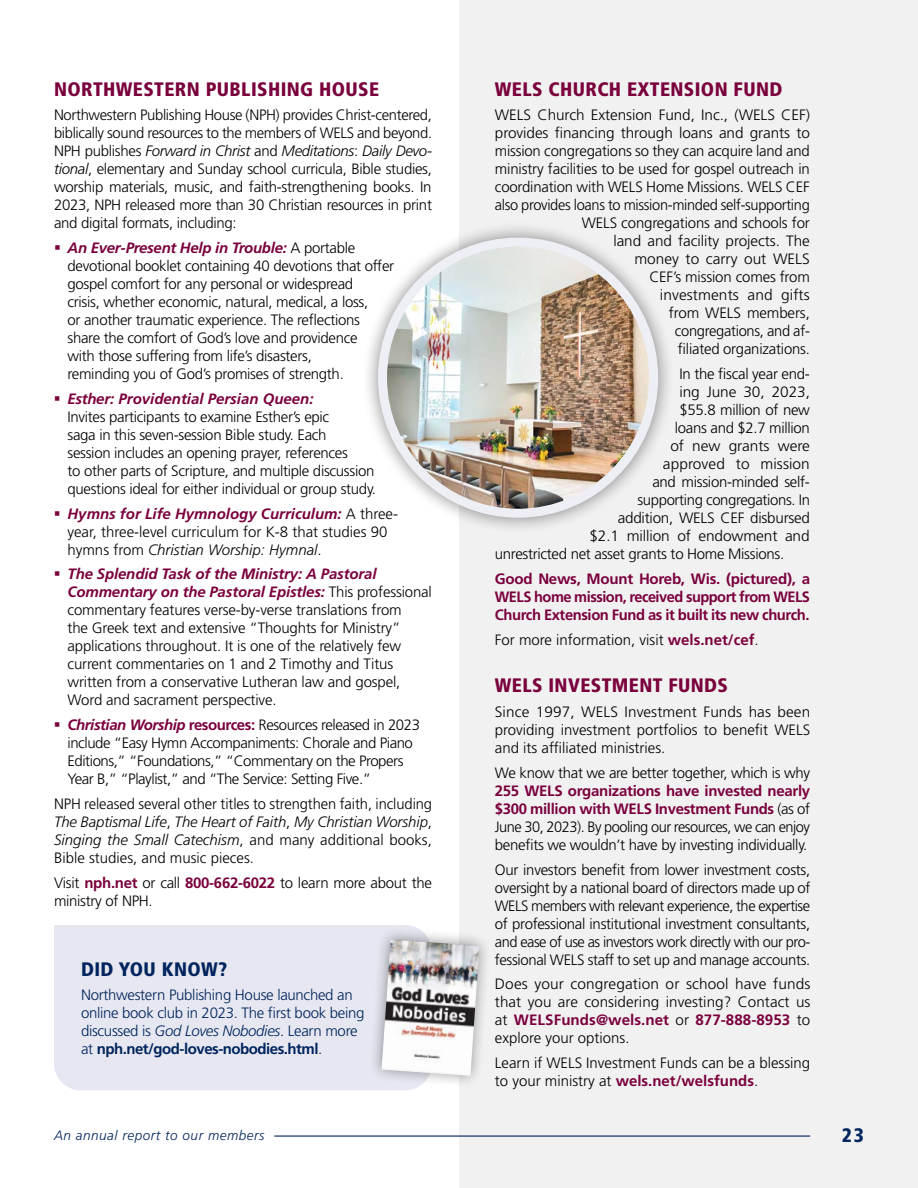
<style>
.page{position:relative;width:918px;height:1188px;background:#fff}
.page>*{position:absolute;margin:0;border:0;box-sizing:border-box;transform-origin:0 0}
.t1{font:900 condensed 19.5px "Frutiger LT Std";letter-spacing:.02em;color:#7a003c}
.t2{font:900 condensed 19.5px "Frutiger LT Std";letter-spacing:.02em;color:#00245d}
.t3{font:300 15px/18px "Frutiger LT Std";letter-spacing:-.02em;color:#000;text-align:justify}
.t4{font:300 15px/18px "Frutiger LT Std";color:#000}
.t5{font:300 15px/18px "Frutiger LT Std";letter-spacing:-.02em;color:#00245d}
.t6{font:700 15px/18px "Frutiger LT Std";letter-spacing:-.025em;color:#7a003c;text-align:justify}
.t7{font:300 15px "Frutiger LT Std";letter-spacing:.005em;color:#000}
.t8{font:italic 300 13.5px "Frutiger LT Std";letter-spacing:.04em;color:#00245d}
.s1{font-style:italic}
.s2{color:#7a003c}
.s3{font-weight:700;font-style:italic;color:#7a003c}
.s4{font-weight:700;color:#7a003c}
.s5{font-weight:700}
</style>
<div class="page">
<div style="left:459px;top:0;width:459px;height:1188px;background:#f1f1f2"></div>
<hr style="left:274px;top:1136px;width:536px;height:1px;background:#00245d">
<div style="left:54px;top:925px;width:360px;height:165px;background:#e6e7f0"></div>
<div style="left:369px;top:927px;width:123px;height:162px;background:#000;opacity:.4"></div>
<img style="left:382px;top:940px;width:97px;height:136px">
<div style="left:361px;top:221px;width:314px;height:313px;background:#000;opacity:.39"></div>
<img style="left:383px;top:242px;width:271px;height:271px;border-radius:136px">
<div style="left:378px;top:238px;width:280px;height:280px;border:9px solid #eeeef5;border-radius:50%"></div>
<h1 class="t1" style="left:54px;top:77px;width:327px">NORTHWESTERN PUBLISHING HOUSE</h1>
<p class="t3" style="left:54px;top:106px;width:380px">Northwestern Publishing House (NPH) provides Christ-centered, biblically sound resources to the members of WELS and beyond.<br>NPH publishes <span class="s1">Forward in Christ</span> and <span class="s1">Meditations</span>: <span class="s1">Daily Devo&shy;tional</span>, elementary and Sunday school curricula, Bible studies, worship materials, music, and faith-strengthening books. In 2023, NPH released more than 30 Christian resources in print and digital formats, including:</p>
<p class="t3" style="left:67px;top:239px;width:328px;text-align:left;text-indent:-13px"><span class="s2">▪</span> <span class="s3">An Ever-Present Help in Trouble:</span> A portable devotional booklet containing 40 devotions that offer gospel comfort for any personal or widespread<br>crisis, whether economic, natural, medical, a loss,<br>or another traumatic experience. The reflections share the comfort of God’s love and providence<br>with those suffering from life’s disasters,<br>reminding you of God’s promises of strength.</p>
<p class="t3" style="left:67px;top:390px;width:310px;text-align:left;text-indent:-14px"><span class="s2">▪</span> <span class="s3">Esther: Providential Persian Queen:<br></span>Invites participants to examine Esther’s epic<br>saga in this seven-session Bible study. Each<br>session includes an opening prayer, references<br>to other parts of Scripture, and multiple discussion questions ideal for either individual or group study.</p>
<p class="t4" style="left:67px;top:505px;width:332px;text-indent:-14px"><span class="s2">▪</span> <span class="s3">Hymns for Life Hymnology Curriculum:</span> A three&shy;year, three-level curriculum for K-8 that studies 90 hymns from <span class="s1">Christian Worship: Hymnal</span>.</p>
<p class="t3" style="left:67px;top:565px;width:366px;text-align:left;text-indent:-14px"><span class="s2">▪</span> <span class="s3">The Splendid Task of the Ministry: A Pastoral Commentary on the Pastoral Epistles:</span> This professional commentary features verse-by-verse translations from<br>the Greek text and extensive “Thoughts for Ministry” applications throughout. It is one of the relatively few current commentaries on 1 and 2 Timothy and Titus written from a conservative Lutheran law and gospel, Word and sacrament perspective.</p>
<p class="t3" style="left:67px;top:716px;width:354px;text-align:left;text-indent:-14px"><span class="s2">▪</span> <span class="s3">Christian Worship</span> <span class="s4">resources:</span> Resources released in 2023 include “Easy Hymn Accompaniments: Chorale and Piano Editions,” “Foundations,” “Commentary on the Propers Year B,” “Playlist,” and “The Service: Setting Five.”</p>
<p class="t3" style="left:54px;top:795px;width:380px">NPH released several other titles to strengthen faith, including <span class="s1">The Baptismal Life</span>, <span class="s1">The Heart of Faith</span>, <span class="s1">My Christian Worship</span>, <span class="s1">Singing the Small Catechism</span>, and many additional books, Bible studies, and music pieces.</p>
<p class="t3" style="left:54px;top:874px;width:380px">Visit <span class="s4">nph.net</span> or call <span class="s4">800-662-6022</span> to learn more about the ministry of NPH.</p>
<h1 class="t2" style="left:81px;top:957px;width:148px">DID YOU KNOW?</h1>
<p class="t5" style="left:81px;top:986px;width:285px">Northwestern Publishing House launched an online book club in 2023. The first book being discussed is <span class="s1">God Loves Nobodies</span>. Learn more at <span class="s5">nph.net/god-loves-nobodies.html</span>.</p>
<h1 class="t1" style="left:495px;top:77px;width:289px">WELS CHURCH EXTENSION FUND</h1>
<p class="t3" style="left:495px;top:106px;width:317px;text-align:right">WELS Church Extension Fund, Inc., (WELS CEF) provides financing through loans and grants to mission congregations so they can acquire land and ministry facilities to be used for gospel outreach in coordination with WELS Home Missions. WELS CEF also provides loans to mission-minded self-supporting WELS congregations and schools for<br>land and facility projects. The<br>money to carry out WELS<br>CEF’s mission comes from<br>investments and gifts<br>from WELS members,<br>congregations, and af-<br>filiated organizations.</p>
<p class="t3" style="left:679px;top:365px;width:132px">In the fiscal year end-</p>
<p class="t3" style="left:679px;top:383px;width:132px">ing June 30, 2023,</p>
<p class="t3" style="left:679px;top:401px;width:132px">$55.8 million of new</p>
<p class="t3" style="left:675px;top:419px;width:137px">loans and $2.7 million</p>
<p class="t3" style="left:670px;top:437px;width:141px">of new grants were</p>
<p class="t7" style="left:663px;top:455px;width:149px">approved to mission</p>
<p class="t3" style="left:652px;top:473px;width:159px">and mission-minded self-</p>
<p class="t3" style="left:637px;top:491px;width:174px">supporting congregations. In</p>
<p class="t3" style="left:618px;top:509px;width:194px">addition, WELS CEF disbursed</p>
<p class="t3" style="left:589px;top:527px;width:222px">$2.1 million of endowment and</p>
<p class="t3" style="left:495px;top:545px;width:291px">unrestricted net asset grants to Home Missions.</p>
<p class="t6" style="left:495px;top:570px;width:317px">Good News, Mount Horeb, Wis. (pictured), a WELS home mission, received support from WELS Church Extension Fund as it built its new church.</p>
<p class="t4" style="left:495px;top:631px;width:265px">For more information, visit <span class="s4">wels.net/cef</span>.</p>
<h1 class="t1" style="left:495px;top:673px;width:235px">WELS INVESTMENT FUNDS</h1>
<p class="t3" style="left:495px;top:703px;width:317px">Since 1997, WELS Investment Funds has been providing investment portfolios to benefit WELS and its affiliated ministries.</p>
<p class="t3" style="left:495px;top:764px;width:317px">We know that we are better together, which is why</p>
<p class="t3" style="left:495px;top:782px;width:317px"><span class="s4">255 WELS organizations have invested nearly $300 million with WELS Investment Funds</span> (as of June 30, 2023). By pooling our resources, we can enjoy benefits we wouldn’t have by investing individually.</p>
<p class="t3" style="left:495px;top:861px;width:317px">Our investors benefit from lower investment costs, oversight by a national board of directors made up of WELS members with relevant experience, the expertise of professional institutional investment consultants, and ease of use as investors work directly with our pro&shy;fessional WELS staff to set up and manage accounts.</p>
<p class="t3" style="left:495px;top:975px;width:317px">Does your congregation or school have funds that you are considering investing? Contact us at <span class="s4">WELSFunds@wels.net</span> or <span class="s4">877-888-8953</span> to explore your options.</p>
<p class="t4" style="left:495px;top:1054px;width:317px">Learn if WELS Investment Funds can be a blessing to your ministry at <span class="s4">wels.net/welsfunds</span>.</p>
<p class="t8" style="left:54px;top:1127px;width:212px">An annual report to our members</p>
<h1 class="t2" style="left:842px;top:1124px;width:24px">23</h1>
</div>
